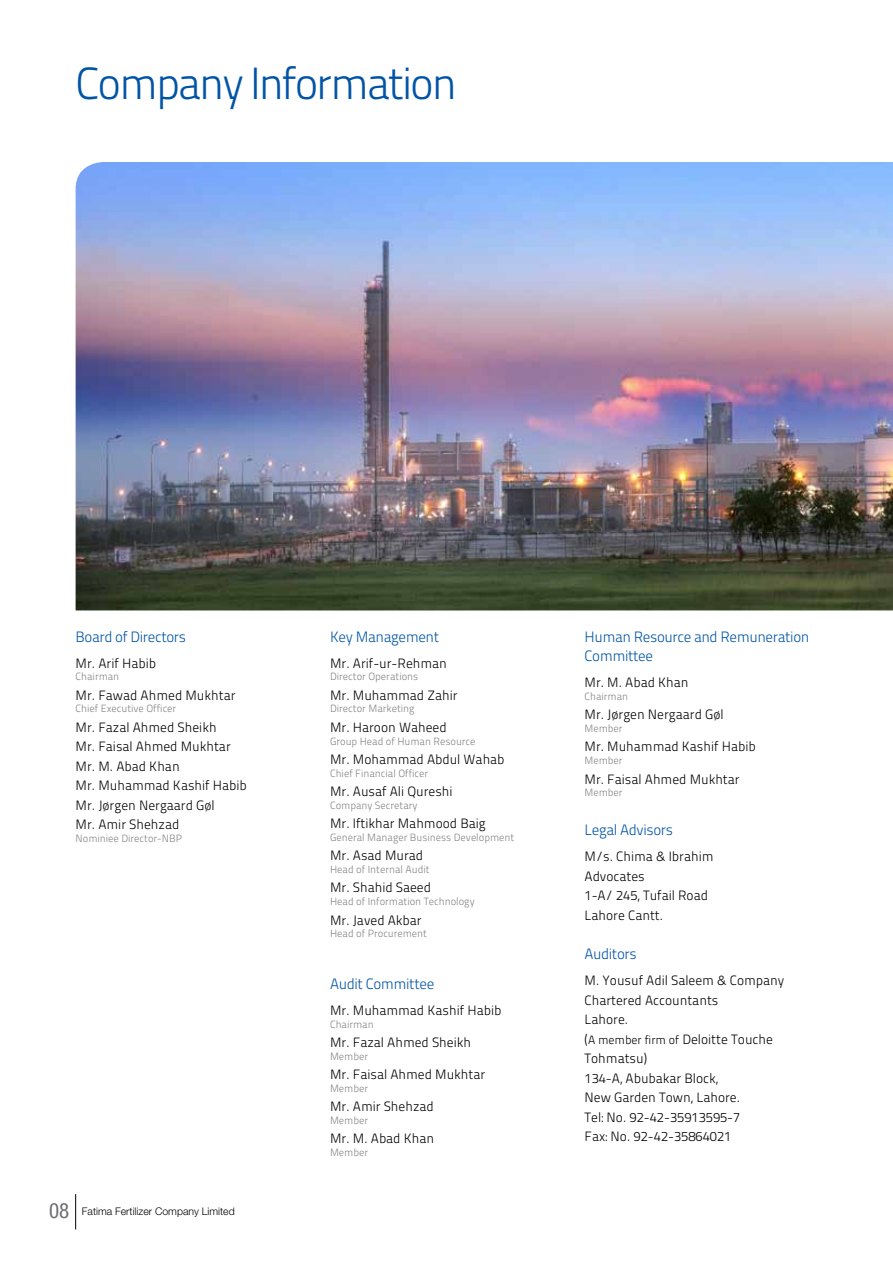
<style>
.page{position:relative;width:893px;height:1263px;background:#fff}
.page>*{position:absolute;margin:0;border:0;box-sizing:border-box;transform-origin:0 0}
.t1{font:45px "Titillium Maps 26 L 250 wt";letter-spacing:-.05em;color:#0054a6}
.t2{font:15px/19.5px "Titillium Maps 26 L 250 wt";letter-spacing:-.025em;color:#0054a6}
.t3{font:13.5px/19.5px "Titillium Maps 26 L 250 wt";color:#000}
.t4{font:10.5px "Titillium Maps 26 L 250 wt";color:#808285}
.t5{font:300 10.5px "Helvetica Neue LT Std";color:#000}
.s1{font-weight:400;font-stretch:condensed;font-size:21px;color:#6d6e71}
.s2{font-size:12px}
</style>
<div class="page">
<img style="left:76px;top:162px;width:817px;height:448px">
<hr style="left:75px;top:1194px;width:1px;height:35px;background:#000">
<p class="t1" style="left:76px;top:50px;width:383px">Company Information</p>
<p class="t2" style="left:76px;top:626px;width:112px">Board of Directors</p>
<p class="t3" style="left:76px;top:653px;width:82px">Mr. Arif Habib</p>
<p class="t4" style="left:76px;top:669px;width:45px">Chairman</p>
<p class="t3" style="left:76px;top:685px;width:161px">Mr. Fawad Ahmed Mukhtar</p>
<p class="t4" style="left:76px;top:701px;width:102px">Chief Executive Officer</p>
<p class="t3" style="left:76px;top:717px;width:173px">Mr. Fazal Ahmed Sheikh<br>Mr. Faisal Ahmed Mukhtar<br>Mr. M. Abad Khan<br>Mr. Muhammad Kashif Habib<br>Mr. Jørgen Nergaard Gøl<br>Mr. Amir Shehzad</p>
<p class="t4" style="left:76px;top:831px;width:108px">Nominiee Director-NBP</p>
<p class="t5" style="left:49px;top:1205px;width:187px"><span class="s1">08</span> Fatima Fertilizer Company Limited</p>
<p class="t2" style="left:330px;top:626px;width:111px">Key Management</p>
<p class="t3" style="left:330px;top:653px;width:118px">Mr. Arif-ur-Rehman</p>
<p class="t4" style="left:330px;top:669px;width:90px">Director Operations</p>
<p class="t3" style="left:330px;top:685px;width:129px">Mr. Muhammad Zahir</p>
<p class="t4" style="left:330px;top:701px;width:86px">Director Marketing</p>
<p class="t3" style="left:330px;top:717px;width:118px">Mr. Haroon Waheed</p>
<p class="t4" style="left:330px;top:733px;width:147px">Group Head of Human Resource</p>
<p class="t3" style="left:330px;top:749px;width:176px">Mr. Mohammad Abdul Wahab</p>
<p class="t4" style="left:330px;top:765px;width:100px">Chief Financial Officer</p>
<p class="t3" style="left:330px;top:781px;width:124px">Mr. Ausaf Ali Qureshi</p>
<p class="t4" style="left:330px;top:797px;width:89px">Company Secretary</p>
<p class="t3" style="left:330px;top:813px;width:157px">Mr. Iftikhar Mahmood Baig</p>
<p class="t4" style="left:330px;top:829px;width:186px">General Manager Business Development</p>
<p class="t3" style="left:330px;top:845px;width:95px">Mr. Asad Murad</p>
<p class="t4" style="left:330px;top:862px;width:101px">Head of Internal Audit</p>
<p class="t3" style="left:330px;top:877px;width:103px">Mr. Shahid Saeed</p>
<p class="t4" style="left:330px;top:894px;width:146px">Head of Information Technology</p>
<p class="t3" style="left:330px;top:909px;width:93px">Mr. Javed Akbar</p>
<p class="t4" style="left:330px;top:926px;width:99px">Head of Procurement</p>
<p class="t2" style="left:330px;top:973px;width:106px">Audit Committee</p>
<p class="t3" style="left:330px;top:1000px;width:173px">Mr. Muhammad Kashif Habib</p>
<p class="t4" style="left:330px;top:1016px;width:45px">Chairman</p>
<p class="t3" style="left:330px;top:1032px;width:143px">Mr. Fazal Ahmed Sheikh</p>
<p class="t4" style="left:330px;top:1048px;width:40px">Member</p>
<p class="t3" style="left:330px;top:1064px;width:157px">Mr. Faisal Ahmed Mukhtar</p>
<p class="t4" style="left:330px;top:1080px;width:40px">Member</p>
<p class="t3" style="left:330px;top:1096px;width:105px">Mr. Amir Shehzad</p>
<p class="t4" style="left:330px;top:1112px;width:40px">Member</p>
<p class="t3" style="left:330px;top:1128px;width:106px">Mr. M. Abad Khan</p>
<p class="t4" style="left:330px;top:1145px;width:40px">Member</p>
<p class="t2" style="left:584px;top:626px;width:226px">Human Resource and Remuneration<br>Committee</p>
<p class="t3" style="left:584px;top:672px;width:106px">Mr. M. Abad Khan</p>
<p class="t4" style="left:584px;top:688px;width:45px">Chairman</p>
<p class="t3" style="left:584px;top:704px;width:141px">Mr. Jørgen Nergaard Gøl</p>
<p class="t4" style="left:584px;top:721px;width:40px">Member</p>
<p class="t3" style="left:584px;top:736px;width:173px">Mr. Muhammad Kashif Habib</p>
<p class="t4" style="left:584px;top:753px;width:40px">Member</p>
<p class="t3" style="left:584px;top:768px;width:157px">Mr. Faisal Ahmed Mukhtar</p>
<p class="t4" style="left:584px;top:785px;width:40px">Member</p>
<p class="t2" style="left:584px;top:819px;width:90px">Legal Advisors</p>
<p class="t3" style="left:584px;top:846px;width:130px">M/s. Chima &amp; Ibrahim<br>Advocates<br>1-A/ 245, Tufail Road<br>Lahore Cantt.</p>
<p class="t2" style="left:584px;top:943px;width:54px">Auditors</p>
<p class="t3" style="left:584px;top:970px;width:201px">M. Yousuf Adil Saleem &amp; Company<br>Chartered Accountants<br>Lahore.<br>(<span class="s2">A member firm of</span> Deloitte Touche<br>Tohmatsu)<br>134-A, Abubakar Block,<br>New Garden Town, Lahore.<br>Tel: No. 92-42-35913595-7<br>Fax: No. 92-42-35864021</p>
</div>
